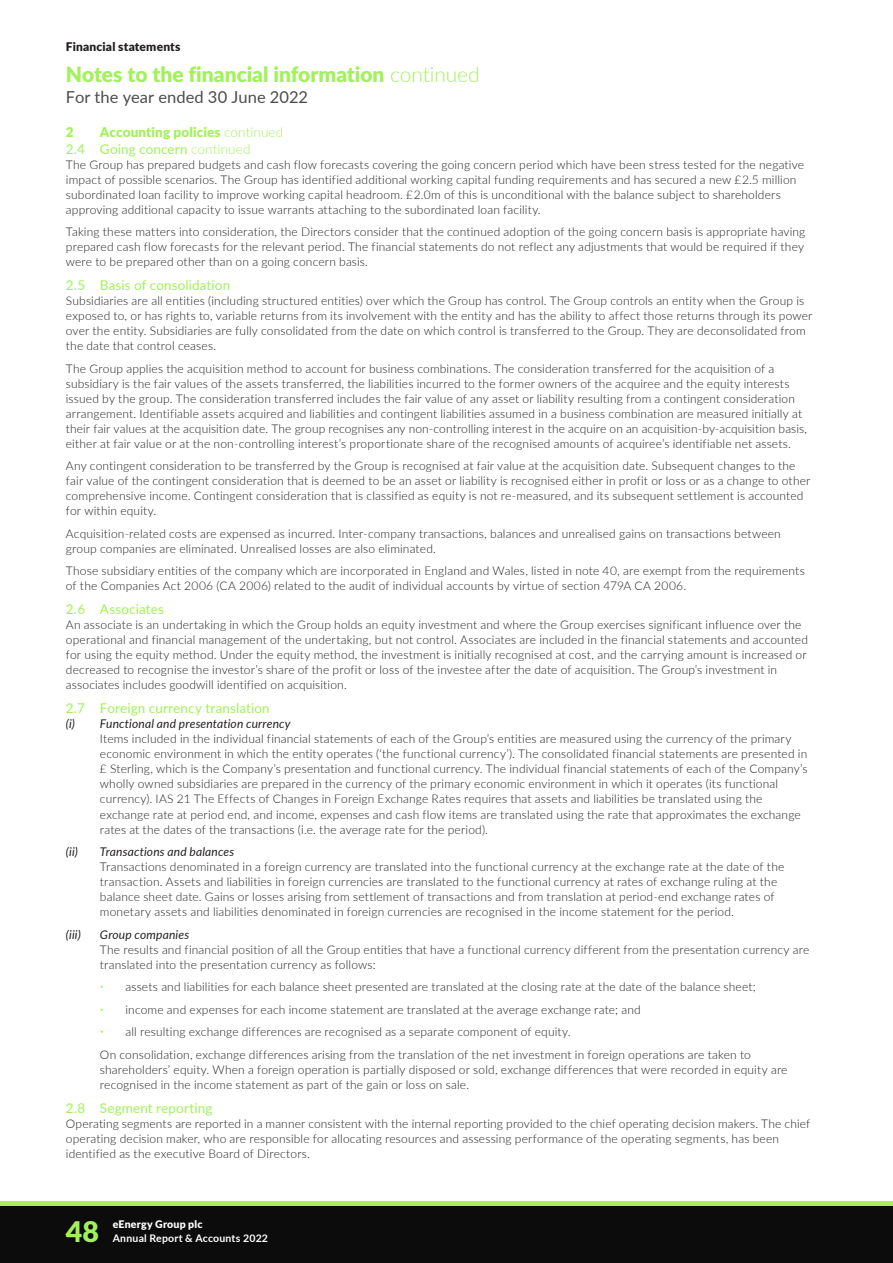
<style>
.page{position:relative;width:893px;height:1263px;background:#fff}
.page>*{position:absolute;margin:0;border:0;box-sizing:border-box;transform-origin:0 0}
.t1{font:900 28.5px "Lato";color:#a1f25a}
.t2{font:900 21px "Lato";color:#a1f25a}
.t3{font:16.5px "Lato";color:#4b4c4d}
.t4{font:13.5px "Lato";letter-spacing:.01em;color:#a1f25a}
.t5{font:900 13.5px/16.5px "Lato";letter-spacing:.01em;color:#a1f25a}
.t6{font:300 12px/15px "Lato";letter-spacing:.01em;color:#231f20}
.t7{font:italic 12px "Lato";letter-spacing:.015em;color:#231f20}
.t8{font:900 12px "Lato";letter-spacing:.015em;color:#231f20}
.t9{font:700 10.5px "Lato";letter-spacing:.02em;color:#fff}
.t10{font:900 10.5px "Lato";letter-spacing:.02em;color:#fff}
.s1{font-weight:300}
.s2{font-weight:400}
</style>
<div class="page">
<div style="left:0;top:1205px;width:893px;height:58px;background:#0c0c0c"></div>
<hr style="left:0;top:1201px;width:893px;height:4px;background:#a1f25a">
<p class="t8" style="left:66px;top:39px;width:116px">Financial statements</p>
<h2 class="t2" style="left:66px;top:62px;width:415px">Notes to the financial information <span class="s1">continued</span></h2>
<h3 class="t3" style="left:66px;top:87px;width:244px">For the year ended 30 June 2022</h3>
<p class="t5" style="left:66px;top:124px;width:9px">2</p>
<p class="t5" style="left:66px;top:124px;width:219px;text-indent:34px">Accounting policies <span class="s1">continued<br></span><span class="s2">2.4 Going concern</span> <span class="s1">continued</span></p>
<p class="t6" style="left:66px;top:157px;width:740px">The Group has prepared budgets and cash flow forecasts covering the going concern period which have been stress tested for the negative impact of possible scenarios. The Group has identified additional working capital funding requirements and has secured a new £2.5 million subordinated loan facility to improve working capital headroom. £2.0m of this is unconditional with the balance subject to shareholders approving additional capacity to issue warrants attaching to the subordinated loan facility.</p>
<p class="t6" style="left:66px;top:224px;width:741px;text-align:justify">Taking these matters into consideration, the Directors consider that the continued adoption of the going concern basis is appropriate having prepared cash flow forecasts for the relevant period. The financial statements do not reflect any adjustments that would be required if they were to be prepared other than on a going concern basis.</p>
<p class="t4" style="left:66px;top:277px;width:166px">2.5 Basis of consolidation</p>
<p class="t6" style="left:66px;top:293px;width:748px">Subsidiaries are all entities (including structured entities) over which the Group has control. The Group controls an entity when the Group is exposed to, or has rights to, variable returns from its involvement with the entity and has the ability to affect those returns through its power over the entity. Subsidiaries are fully consolidated from the date on which control is transferred to the Group. They are deconsolidated from the date that control ceases.</p>
<p class="t6" style="left:66px;top:361px;width:742px">The Group applies the acquisition method to account for business combinations. The consideration transferred for the acquisition of a subsidiary is the fair values of the assets transferred, the liabilities incurred to the former owners of the acquiree and the equity interests issued by the group. The consideration transferred includes the fair value of any asset or liability resulting from a contingent consideration arrangement. Identifiable assets acquired and liabilities and contingent liabilities assumed in a business combination are measured initially at their fair values at the acquisition date. The group recognises any non-controlling interest in the acquire on an acquisition-by-acquisition basis, either at fair value or at the non-controlling interest’s proportionate share of the recognised amounts of acquiree’s identifiable net assets.</p>
<p class="t6" style="left:66px;top:458px;width:746px">Any contingent consideration to be transferred by the Group is recognised at fair value at the acquisition date. Subsequent changes to the fair value of the contingent consideration that is deemed to be an asset or liability is recognised either in profit or loss or as a change to other comprehensive income. Contingent consideration that is classified as equity is not re-measured, and its subsequent settlement is accounted for within equity.</p>
<p class="t6" style="left:66px;top:526px;width:716px">Acquisition-related costs are expensed as incurred. Inter-company transactions, balances and unrealised gains on transactions between group companies are eliminated. Unrealised losses are also eliminated.</p>
<p class="t6" style="left:66px;top:563px;width:740px">Those subsidiary entities of the company which are incorporated in England and Wales, listed in note 40, are exempt from the requirements of the Companies Act 2006 (CA 2006) related to the audit of individual accounts by virtue of section 479A CA 2006.</p>
<p class="t4" style="left:66px;top:601px;width:99px">2.6 Associates</p>
<p class="t6" style="left:66px;top:617px;width:744px">An associate is an undertaking in which the Group holds an equity investment and where the Group exercises significant influence over the operational and financial management of the undertaking, but not control. Associates are included in the financial statements and accounted for using the equity method. Under the equity method, the investment is initially recognised at cost, and the carrying amount is increased or decreased to recognise the investor’s share of the profit or loss of the investee after the date of acquisition. The Group’s investment in associates includes goodwill identified on acquisition.</p>
<p class="t4" style="left:66px;top:700px;width:205px">2.7 Foreign currency translation</p>
<p class="t7" style="left:66px;top:717px;width:226px">(i) Functional and presentation currency</p>
<p class="t6" style="left:100px;top:731px;width:709px">Items included in the individual financial statements of each of the Group’s entities are measured using the currency of the primary economic environment in which the entity operates (‘the functional currency’). The consolidated financial statements are presented in £ Sterling, which is the Company’s presentation and functional currency. The individual financial statements of each of the Company’s wholly owned subsidiaries are prepared in the currency of the primary economic environment in which it operates (its functional currency). IAS 21 The Effects of Changes in Foreign Exchange Rates requires that assets and liabilities be translated using the exchange rate at period end, and income, expenses and cash flow items are translated using the rate that approximates the exchange rates at the dates of the transactions (i.e. the average rate for the period).</p>
<p class="t7" style="left:66px;top:844px;width:170px">(ii) Transactions and balances</p>
<p class="t6" style="left:100px;top:859px;width:686px">Transactions denominated in a foreign currency are translated into the functional currency at the exchange rate at the date of the transaction. Assets and liabilities in foreign currencies are translated to the functional currency at rates of exchange ruling at the balance sheet date. Gains or losses arising from settlement of transactions and from translation at period-end exchange rates of monetary assets and liabilities denominated in foreign currencies are recognised in the income statement for the period.</p>
<p class="t7" style="left:66px;top:927px;width:16px">(iii)</p>
<p class="t7" style="left:100px;top:927px;width:91px">Group companies</p>
<p class="t6" style="left:100px;top:941px;width:711px">The results and financial position of all the Group entities that have a functional currency different from the presentation currency are translated into the presentation currency as follows:</p>
<p class="t6" style="left:100px;top:979px;width:658px"><sup>•</sup> assets and liabilities for each balance sheet presented are translated at the closing rate at the date of the balance sheet;</p>
<p class="t6" style="left:100px;top:1001px;width:542px"><sup>•</sup> income and expenses for each income statement are translated at the average exchange rate; and</p>
<p class="t6" style="left:100px;top:1020px;width:652px;line-height:22.5px"><sup>•</sup> all resulting exchange differences are recognised as a separate component of equity.<br>On consolidation, exchange differences arising from the translation of the net investment in foreign operations are taken to</p>
<p class="t6" style="left:100px;top:1061px;width:689px">shareholders’ equity. When a foreign operation is partially disposed or sold, exchange differences that were recorded in equity are recognised in the income statement as part of the gain or loss on sale.</p>
<p class="t4" style="left:66px;top:1099px;width:148px">2.8 Segment reporting</p>
<p class="t6" style="left:66px;top:1115px;width:746px">Operating segments are reported in a manner consistent with the internal reporting provided to the chief operating decision makers. The chief operating decision maker, who are responsible for allocating resources and assessing performance of the operating segments, has been identified as the executive Board of Directors.</p>
<h1 class="t1" style="left:66px;top:1213px;width:35px">48</h1>
<p class="t10" style="left:113px;top:1218px;width:91px">eEnergy Group plc</p>
<p class="t9" style="left:113px;top:1231px;width:157px">Annual Report &amp; Accounts 2022</p>
</div>
